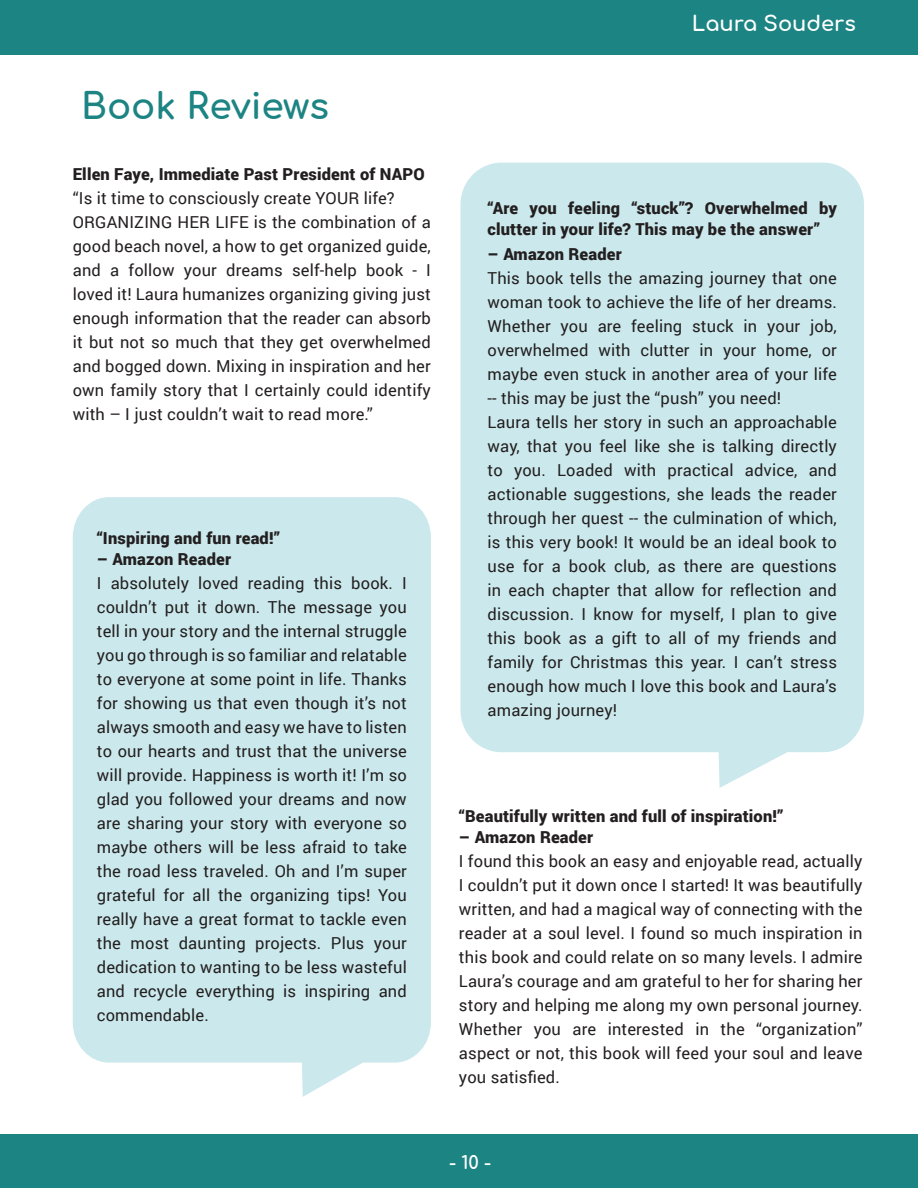
<style>
.page{position:relative;width:918px;height:1188px;background:#fff}
.page>*{position:absolute;margin:0;border:0;box-sizing:border-box;transform-origin:0 0}
.t1{font:36px "Comfortaa";color:#1c8483}
.t2{font:21px "Comfortaa";color:#fff}
.t3{font:18px "Comfortaa";color:#fff}
.t4{font:16.5px/24px "Roboto";letter-spacing:.01em;color:#231f20}
.t5{font:900 16.5px/21px "Roboto";letter-spacing:.01em;color:#231f20}
</style>
<div class="page">
<div style="left:0;top:0;width:918px;height:55px;background:#1c8483"></div>
<div style="left:0;top:1135px;width:918px;height:53px;background:#1c8483"></div>
<div style="left:73px;top:497px;width:358px;height:600px;background:#cbe9ec"></div>
<div style="left:460px;top:163px;width:404px;height:589px;background:#cbe9ec;border-radius:41px"></div>
<h1 class="t1" style="left:81px;top:89px;width:250px">Book Reviews</h1>
<p class="t5" style="left:73px;top:165px;width:354px">Ellen Faye, Immediate Past President of NAPO</p>
<p class="t4" style="left:73px;top:187px;width:360px">“Is it time to consciously create YOUR life?<br>ORGANIZING HER LIFE is the combination of a good beach novel, a how to get organized guide, and a follow your dreams self-help book - I loved it! Laura humanizes organizing giving just enough information that the reader can absorb it but not so much that they get overwhelmed and bogged down. Mixing in inspiration and her own family story that I certainly could identify with – I just couldn’t wait to read more.”</p>
<p class="t5" style="left:97px;top:528px;width:184px">“Inspiring and fun read!”</p>
<p class="t5" style="left:97px;top:549px;width:136px">– Amazon Reader</p>
<p class="t4" style="left:97px;top:572px;width:312px;text-align:justify">I absolutely loved reading this book. I couldn’t put it down. The message you tell in your story and the internal struggle you go through is so familiar and relatable to everyone at some point in life. Thanks for showing us that even though it’s not always smooth and easy we have to listen to our hearts and trust that the universe will provide. Happiness is worth it! I’m so glad you followed your dreams and now are sharing your story with everyone so maybe others will be less afraid to take the road less traveled. Oh and I’m super grateful for all the organizing tips! You really have a great format to tackle even the most daunting projects. Plus your dedication to wanting to be less wasteful and recycle everything is inspiring and commendable.</p>
<p class="t2" style="left:692px;top:11px;width:166px">Laura Souders</p>
<p class="t5" style="left:488px;top:199px;width:351px">“Are you feeling “stuck”? Overwhelmed by clutter in your life? This may be the answer”</p>
<p class="t5" style="left:488px;top:245px;width:136px">– Amazon Reader</p>
<p class="t4" style="left:488px;top:268px;width:351px">This book tells the amazing journey that one woman took to achieve the life of her dreams.<br>Whether you are feeling stuck in your job, overwhelmed with clutter in your home, or maybe even stuck in another area of your life -- this may be just the “push” you need!<br>Laura tells her story in such an approachable way, that you feel like she is talking directly to you. Loaded with practical advice, and actionable suggestions, she leads the reader through her quest -- the culmination of which, is this very book! It would be an ideal book to use for a book club, as there are questions in each chapter that allow for reflection and discussion. I know for myself, I plan to give this book as a gift to all of my friends and family for Christmas this year. I can’t stress enough how much I love this book and Laura’s amazing journey!</p>
<p class="t5" style="left:459px;top:807px;width:326px">“Beautifully written and full of inspiration!”</p>
<p class="t5" style="left:459px;top:828px;width:136px">– Amazon Reader</p>
<p class="t4" style="left:459px;top:850px;width:405px;text-align:justify">I found this book an easy and enjoyable read, actually I couldn’t put it down once I started! It was beautifully written, and had a magical way of connecting with the reader at a soul level. I found so much inspiration in this book and could relate on so many levels. I admire Laura’s courage and am grateful to her for sharing her story and helping me along my own personal journey.<br>Whether you are interested in the “organization” aspect or not, this book will feed your soul and leave you satisfied.</p>
<p class="t3" style="left:449px;top:1154px;width:44px">- 10 -</p>
</div>
